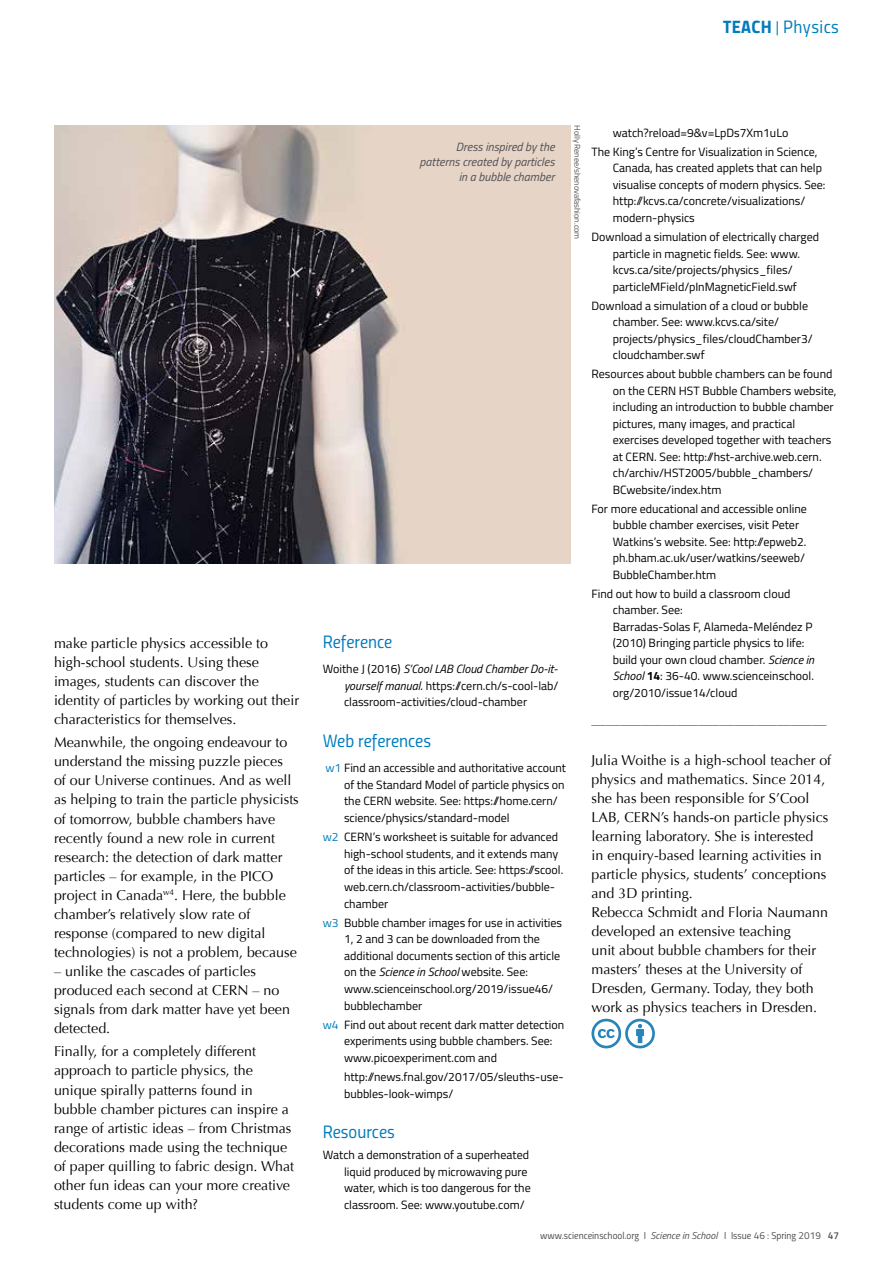
<style>
.page{position:relative;width:893px;height:1263px;background:#fff}
.page>*{position:absolute;margin:0;border:0;box-sizing:border-box;transform-origin:0 0}
.t1{font:18px "Titillium Regular Upright";color:#007cbd}
.t2{font:18px "Titillium Regular Upright";letter-spacing:.025em;color:#007cbd}
.t3{font:14.25px/19px "Optima";color:#000}
.t4{font:700 14.25px "Optima";color:#007cbd}
.t5{font:12px/16.5px "Titillium Web";color:#000}
.t6{font:italic 12px/15px "Titillium Web";color:#504f53;text-align:right}
.t7{font:10.05px "Titillium Regular Upright";color:#504f53}
.t8{font:8.25px "Titillium Web";letter-spacing:-.01em;color:#504f53}
.s1{font-family:"Titillium Bold Upright"}
.s2{font-size:15px}
.s3{font-style:italic}
.s4{color:#007cbd}
.s5{font-weight:700}
.s6{font-family:"Titillium Web";font-style:italic}
.s7{font-family:"Titillium Semibold Upright"}
</style>
<div class="page">
<svg style="left:591px;top:1019px;width:64px;height:29px"></svg>
<img style="left:54px;top:125px;width:516px;height:438px">
<h1 class="t2" style="left:723px;top:14px;width:117px"><span class="s1">TEACH</span> <span class="s2">|</span> Physics</h1>
<p class="t3" style="left:54px;top:634px;width:247px">make particle physics accessible to high-school students. Using these images, students can discover the identity of particles by working out their characteristics for themselves.</p>
<p class="t3" style="left:54px;top:733px;width:246px">Meanwhile, the ongoing endeavour to understand the missing puzzle pieces<br>of our Universe continues. And as well as helping to train the particle physicists of tomorrow, bubble chambers have recently found a new role in current research: the detection of dark matter particles – for example, in the PICO project in Canada<sup>w4</sup>. Here, the bubble chamber’s relatively slow rate of response (compared to new digital technologies) is not a problem, because</p>
<p class="t3" style="left:54px;top:962px;width:237px">– unlike the cascades of particles produced each second at CERN – no signals from dark matter have yet been detected.</p>
<p class="t3" style="left:54px;top:1042px;width:242px">Finally, for a completely different approach to particle physics, the unique spirally patterns found in bubble chamber pictures can inspire a range of artistic ideas – from Christmas decorations made using the technique of paper quilling to fabric design. What other fun ideas can your more creative students come up with?</p>
<p class="t6" style="left:420px;top:139px;width:136px">Dress inspired by the patterns created by particles in a bubble chamber</p>
<p class="t8" style="left:583px;top:125px;width:115px;rotate:90deg">Holly Renee/shenovafashion.com</p>
<h1 class="t1" style="left:323px;top:629px;width:71px">Reference</h1>
<p class="t5" style="left:344px;top:660px;width:216px;text-align:justify;text-indent:-21px">Woithe J (2016) <span class="s3">S’Cool LAB Cloud Chamber Do-it&shy;yourself manual</span>. https://cern.ch/s-cool-lab/ classroom-activities/cloud-chamber</p>
<h1 class="t1" style="left:323px;top:727px;width:110px">Web references</h1>
<p class="t5" style="left:344px;top:759px;width:224px;text-indent:-19px"><span class="s4">w1</span> Find an accessible and authoritative account of the Standard Model of particle physics on the CERN website. See: https://home.cern/ science/physics/standard-model</p>
<p class="t5" style="left:344px;top:828px;width:221px;text-indent:-21px"><span class="s4">w2</span> CERN’s worksheet is suitable for advanced high-school students, and it extends many of the ideas in this article. See: https://scool. web.cern.ch/classroom-activities/bubble&shy;chamber</p>
<p class="t5" style="left:344px;top:913px;width:220px;text-indent:-21px"><span class="s4">w3</span> Bubble chamber images for use in activities 1, 2 and 3 can be downloaded from the additional documents section of this article on the <span class="s3">Science in School</span> website. See: www.scienceinschool.org/2019/issue46/ bubblechamber</p>
<p class="t5" style="left:344px;top:1016px;width:222px;text-indent:-21px"><span class="s4">w4</span> Find out about recent dark matter detection experiments using bubble chambers. See: www.picoexperiment.com and</p>
<p class="t5" style="left:344px;top:1068px;width:221px">http://news.fnal.gov/2017/05/sleuths-use&shy;bubbles-look-wimps/</p>
<h1 class="t1" style="left:323px;top:1119px;width:74px">Resources</h1>
<p class="t5" style="left:344px;top:1146px;width:188px;text-indent:-21px">Watch a demonstration of a superheated liquid produced by microwaving pure water, which is too dangerous for the classroom. See: www.youtube.com/</p>
<p class="t5" style="left:591px;top:123px;width:228px;line-height:19px;text-indent:21px">watch?reload=9&amp;v=LpDs7Xm1uLo<br>The King’s Centre for Visualization in Science,</p>
<p class="t5" style="left:613px;top:159px;width:214px">Canada, has created applets that can help visualise concepts of modern physics. See: http://kcvs.ca/concrete/visualizations/ modern-physics</p>
<p class="t5" style="left:591px;top:228px;width:229px;text-align:center">Download a simulation of electrically charged particle in magnetic fields. See: www. kcvs.ca/site/projects/physics_files/ particleMField/pInMagneticField.swf</p>
<p class="t5" style="left:613px;top:297px;width:201px;text-indent:-21px">Download a simulation of a cloud or bubble chamber. See: www.kcvs.ca/site/ projects/physics_files/cloudChamber3/ cloudchamber.swf</p>
<p class="t5" style="left:613px;top:365px;width:225px;text-indent:-21px">Resources about bubble chambers can be found on the CERN HST Bubble Chambers website, including an introduction to bubble chamber pictures, many images, and practical exercises developed together with teachers at CERN. See: http://hst-archive.web.cern. ch/archiv/HST2005/bubble_chambers/ BCwebsite/index.htm</p>
<p class="t5" style="left:613px;top:500px;width:196px;text-indent:-21px">For more educational and accessible online bubble chamber exercises, visit Peter Watkins’s website. See: http://epweb2. ph.bham.ac.uk/user/watkins/seeweb/ BubbleChamber.htm</p>
<p class="t5" style="left:613px;top:585px;width:203px;text-indent:-21px">Find out how to build a classroom cloud chamber. See:<br>Barradas-Solas F, Alameda-Meléndez P (2010) Bringing particle physics to life: build your own cloud chamber. <span class="s3">Science in School</span> <span class="s5">14</span>: 36-40. www.scienceinschool. org/2010/issue14/cloud</p>
<p class="t4" style="left:591px;top:711px;width:237px">_________________________________</p>
<p class="t3" style="left:591px;top:750px;width:241px">Julia Woithe is a high-school teacher of physics and mathematics. Since 2014, she has been responsible for S’Cool LAB, CERN’s hands-on particle physics learning laboratory. She is interested<br>in enquiry-based learning activities in particle physics, students’ conceptions and 3D printing.<br>Rebecca Schmidt and Floria Naumann developed an extensive teaching<br>unit about bubble chambers for their masters’ theses at the University of Dresden, Germany. Today, they both work as physics teachers in Dresden.</p>
<p class="t7" style="left:540px;top:1228px;width:300px">www.scienceinschool.org I <span class="s6">Science in School</span> I Issue 46 : Spring 2019 <span class="s7">47</span></p>
</div>
